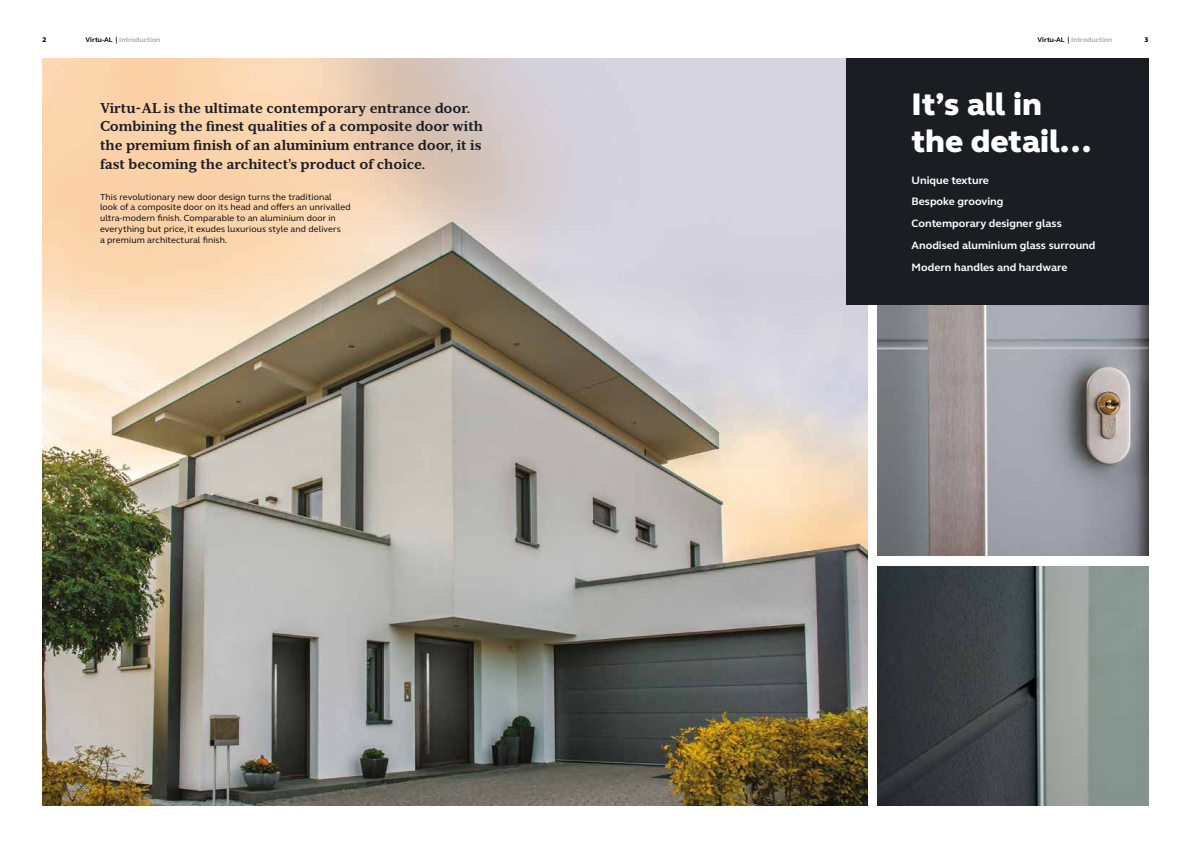
<style>
.page{position:relative;width:1191px;height:842px;background:#fff}
.page>*{position:absolute;margin:0;border:0;box-sizing:border-box;transform-origin:0 0}
.t1{font:800 32px/37px "FS Elliot Pro";color:#fff}
.t2{font:700 14px/18.8px "Serif 6 Beta";color:#1c1d23}
.t3{font:700 11px/21.7px "FS Elliot Pro";color:#fff}
.t4{font:9px/10.8px "FS Elliot Pro";letter-spacing:.01em;color:#000}
.t5{font:700 7px "FS Elliot Pro";color:#aaa9a4}
.t6{font:800 7px "FS Elliot Pro";color:#000}
.s1{color:#000}
</style>
<div class="page">
<img style="left:43px;top:59px;width:824px;height:746px">
<img style="left:877px;top:305px;width:271px;height:250px">
<img style="left:877px;top:567px;width:271px;height:238px">
<div style="left:846px;top:59px;width:302px;height:246px;background:#1c1d23"></div>
<p class="t5" style="left:85px;top:35px;width:76px"><span class="s1">Virtu-AL |</span> Introduction</p>
<p class="t5" style="left:1037px;top:35px;width:76px"><span class="s1">Virtu-AL |</span> Introduction</p>
<p class="t6" style="left:43px;top:35px;width:6px">2</p>
<p class="t6" style="left:1144px;top:35px;width:6px">3</p>
<h2 class="t2" style="left:100px;top:98px;width:384px">Virtu-AL is the ultimate contemporary entrance door.<br>Combining the finest qualities of a composite door with the premium finish of an aluminium entrance door, it is fast becoming the architect’s product of choice.</h2>
<p class="t4" style="left:100px;top:191px;width:252px">This revolutionary new door design turns the traditional look of a composite door on its head and offers an unrivalled ultra-modern finish. Comparable to an aluminium door in everything but price, it exudes luxurious style and delivers<br>a premium architectural finish.</p>
<h1 class="t1" style="left:911px;top:85px;width:181px">It’s all in the detail...</h1>
<p class="t3" style="left:911px;top:169px;width:185px">Unique texture<br>Bespoke grooving<br>Contemporary designer glass<br>Anodised aluminium glass surround<br>Modern handles and hardware</p>
</div>
